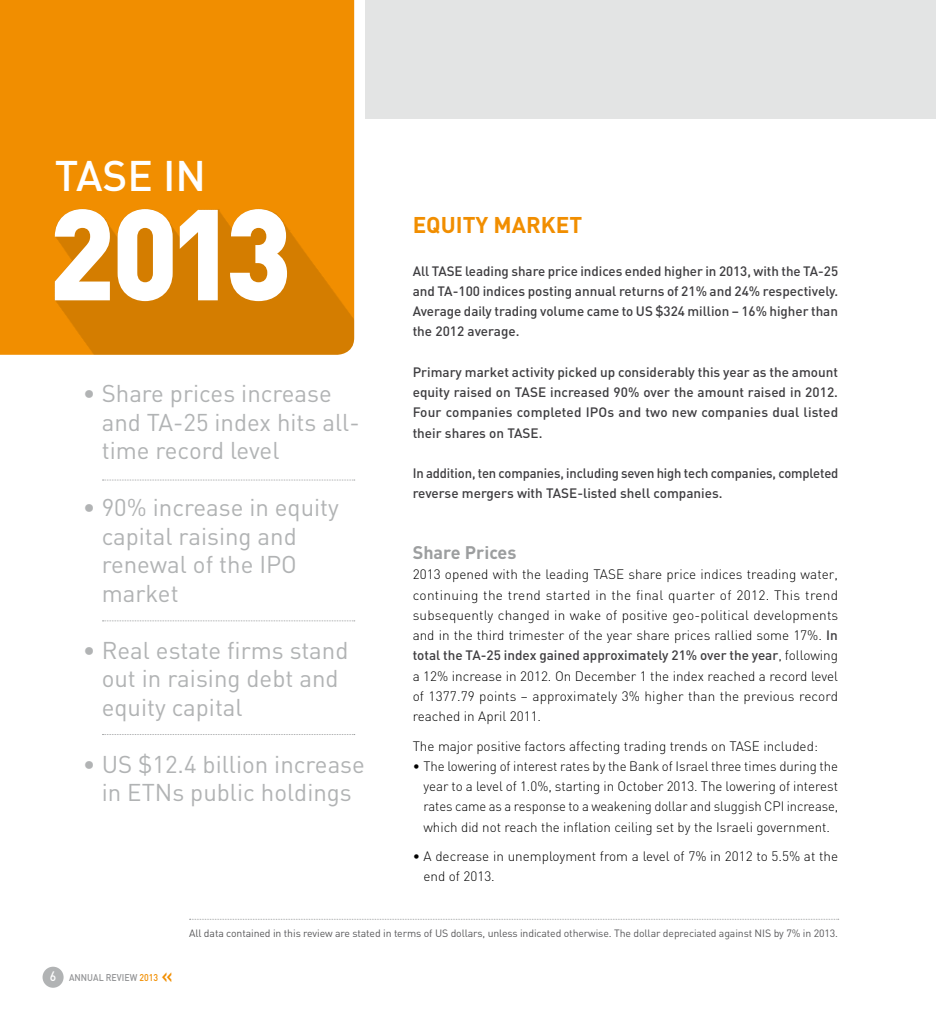
<style>
.page{position:relative;width:936px;height:1021px;background:#fff}
.page>*{position:absolute;margin:0;border:0;box-sizing:border-box;transform-origin:0 0}
.t1{font:900 127.05px "DIN";color:#fff;scale:.95 1}
.t2{font:500 42.3px "DIN";color:#fff}
.t3{font:24px/28.5px "DIN";color:#b1b3b4}
.t4{font:700 22.5px "DIN";color:#f18e00}
.t5{font:700 18px "DIN";color:#9c9e9f}
.t6{font:300 13.5px/20.2px "DIN";color:#000;text-align:justify}
.t7{font:500 13.5px/20.2px "DIN";color:#3e3d40;text-align:justify}
.t8{font:500 13.5px/20.2px "DIN";color:#3e3d40;scale:.96 1}
.t9{font:10.5px "DIN";letter-spacing:-.01em;color:#58585a}
.t10{font:500 9.75px "DIN";color:#929395;scale:.9 1}
.s1{font-weight:500;color:#3e3d40}
.s2{font-size:13.5px;color:#fff}
.s3{color:#f18e00}
</style>
<div class="page">
<div style="left:43px;top:966px;width:21px;height:21px;background:#b1b3b4;border-radius:50%"></div>
<div style="left:366px;top:0;width:569px;height:119px;background:#e3e4e4"></div>
<svg style="left:189px;top:918px;width:648px;height:1px"></svg>
<div style="left:0;top:0;width:354px;height:355px;background:#f18e00"></div>
<svg style="left:54px;top:208px;width:300px;height:147px;background:#d98000"></svg>
<svg style="left:102px;top:479px;width:253px;height:1px"></svg>
<svg style="left:102px;top:620px;width:253px;height:1px"></svg>
<svg style="left:102px;top:734px;width:253px;height:1px"></svg>
<h2 class="t2" style="left:55px;top:148px;width:153px">TASE IN</h2>
<h1 class="t1" style="left:48px;top:169px;width:258px">2013</h1>
<h3 class="t3" style="left:102px;top:379px;width:259px;text-indent:-19px">• Share prices increase and TA-25 index hits all&shy;time record level</h3>
<h3 class="t3" style="left:102px;top:493px;width:239px;text-indent:-19px">• 90% increase in equity capital raising and renewal of the IPO market</h3>
<h3 class="t3" style="left:102px;top:635px;width:248px;text-indent:-19px">• Real estate firms stand out in raising debt and equity capital</h3>
<h3 class="t3" style="left:83px;top:749px;width:283px;text-align:center">• US $12.4 billion increase in ETNs public holdings</h3>
<h3 class="t4" style="left:412px;top:210px;width:171px">EQUITY MARKET</h3>
<p class="t7" style="left:412px;top:260px;width:427px">All TASE leading share price indices ended higher in 2013, with the TA-25 and TA-100 indices posting annual returns of 21% and 24% respectively.<br>Average daily trading volume came to US $324 million – 16% higher than the 2012 average.</p>
<p class="t7" style="left:412px;top:361px;width:427px">Primary market activity picked up considerably this year as the amount equity raised on TASE increased 90% over the amount raised in 2012.<br>Four companies completed IPOs and two new companies dual listed their shares on TASE.</p>
<p class="t8" style="left:412px;top:462px;width:445px">In addition, ten companies, including seven high tech companies, completed reverse mergers with TASE-listed shell companies.</p>
<h3 class="t5" style="left:412px;top:541px;width:105px">Share Prices</h3>
<p class="t6" style="left:412px;top:564px;width:427px">2013 opened with the leading TASE share price indices treading water, continuing the trend started in the final quarter of 2012. This trend subsequently changed in wake of positive geo-political developments and in the third trimester of the year share prices rallied some 17%. <span class="s1">In total the TA-25 index gained approximately 21% over the year</span>, following a 12% increase in 2012. On December 1 the index reached a record level of 1377.79 points – approximately 3% higher than the previous record reached in April 2011.</p>
<p class="t6" style="left:412px;top:735px;width:407px">The major positive factors affecting trading trends on TASE included:</p>
<p class="t6" style="left:423px;top:755px;width:416px;text-indent:-11px">• The lowering of interest rates by the Bank of Israel three times during the year to a level of 1.0%, starting in October 2013. The lowering of interest rates came as a response to a weakening dollar and sluggish CPI increase, which did not reach the inflation ceiling set by the Israeli government.</p>
<p class="t6" style="left:423px;top:845px;width:416px;text-indent:-11px">• A decrease in unemployment from a level of 7% in 2012 to 5.5% at the end of 2013.</p>
<p class="t10" style="left:50px;top:970px;width:122px"><span class="s2">6</span> ANNUAL REVIEW <span class="s3">2013</span></p>
<p class="t9" style="left:189px;top:926px;width:650px">All data contained in this review are stated in terms of US dollars, unless indicated otherwise. The dollar depreciated against NIS by 7% in 2013.</p>
</div>
